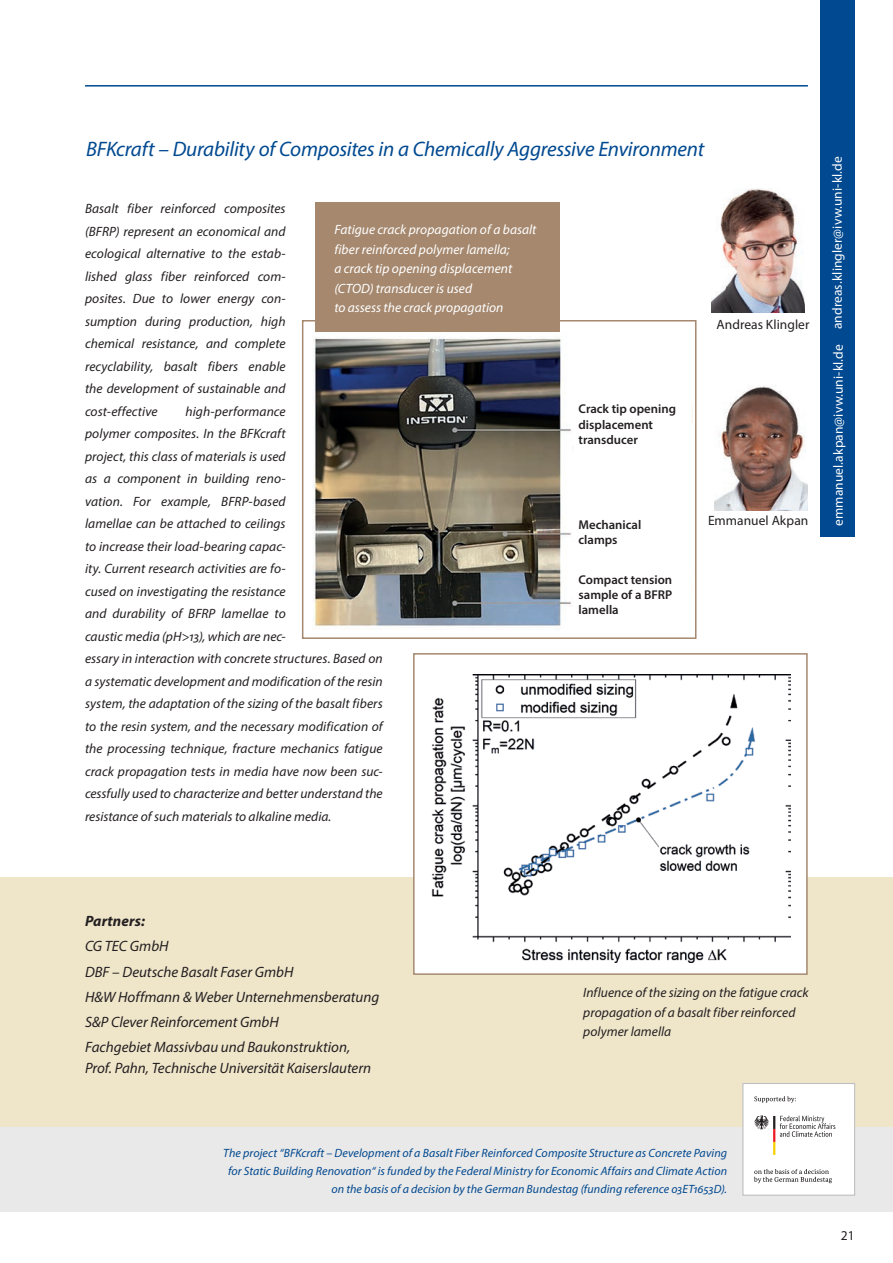
<style>
.page{position:relative;width:893px;height:1263px;background:#fff}
.page>*{position:absolute;margin:0;border:0;box-sizing:border-box;transform-origin:0 0}
.t1{font:italic 21px "Myriad Pro";letter-spacing:-.01em;color:#014990}
.t2{font:italic 15px/25.2px "Myriad Pro";color:#231f20}
.t3{font:italic 700 15px "Myriad Pro";letter-spacing:.01em;color:#231f20}
.t4{font:italic 13.5px/22.5px "Myriad Pro";letter-spacing:.005em;color:#231f20}
.t5{font:italic 13.5px/19.5px "Myriad Pro";color:#fff}
.t6{font:13.5px "Myriad Pro";letter-spacing:.005em;color:#fff}
.t7{font:13.5px "Myriad Pro";color:#231f20}
.t8{font:600 12.75px/15.3px "Myriad Pro";color:#231f20}
.t9{font:italic 12px/18px "Myriad Pro";letter-spacing:.005em;color:#014990;text-align:right}
</style>
<div class="page">
<div style="left:821px;top:0;width:34px;height:536px;background:#014990"></div>
<hr style="left:85px;top:85px;width:723px;height:2px;background:#014990">
<div style="left:0;top:1126px;width:893px;height:86px;background:#e9e9e9"></div>
<div style="left:0;top:877px;width:893px;height:249px;background:#efe6ca"></div>
<div style="left:743px;top:1083px;width:112px;height:112px;background:#fff"></div>
<svg style="left:754px;top:1096px;width:42px;height:7px"></svg>
<svg style="left:754px;top:1169px;width:78px;height:14px"></svg>
<svg style="left:754px;top:1115px;width:81px;height:40px"></svg>
<div style="left:742px;top:1083px;width:113px;height:113px;border:1px solid #bcbdc0"></div>
<img style="left:711px;top:189px;width:94px;height:124px">
<div style="left:414px;top:654px;width:393px;height:320px;background:#fff"></div>
<img style="left:431px;top:674px;width:359px;height:289px">
<div style="left:413px;top:653px;width:395px;height:322px;border:2px solid #a5886e"></div>
<img style="left:313px;top:337px;width:380px;height:293px">
<div style="left:302px;top:320px;width:394px;height:319px;border:2px solid #a5886e"></div>
<div style="left:574px;top:396px;width:116px;height:235px;background:#fff"></div>
<div style="left:315px;top:202px;width:245px;height:130px;background:#a5886e"></div>
<img style="left:714px;top:386px;width:94px;height:124px">
<h1 class="t1" style="left:86px;top:136px;width:620px">BFKcraft – Durability of Composites in a Chemically Aggressive Environment</h1>
<p class="t4" style="left:85px;top:197px;width:202px;text-align:justify">Basalt fiber reinforced composites (BFRP) represent an economical and ecological alternative to the estab&shy;lished glass fiber reinforced com&shy;posites. Due to lower energy con&shy;sumption during production, high chemical resistance, and complete recyclability, basalt fibers enable the development of sustainable and cost-effective</p>
<p class="t5" style="left:334px;top:220px;width:204px">Fatigue crack propagation of a basalt fiber reinforced polymer lamella;<br>a crack tip opening displacement (CTOD) transducer is used<br>to assess the crack propagation</p>
<p class="t4" style="left:85px;top:400px;width:299px;text-indent:100px">high-performance<br>polymer composites. In the BFKcraft<br>project, this class of materials is used<br>as a component in building reno-<br>vation. For example, BFRP-based<br>lamellae can be attached to ceilings<br>to increase their load-bearing capac-<br>ity. Current research activities are fo-<br>cused on investigating the resistance<br>and durability of BFRP lamellae to<br>caustic media (pH&gt;13), which are nec-<br>essary in interaction with concrete structures. Based on a systematic development and modification of the resin system, the adaptation of the sizing of the basalt fibers to the resin system, and the necessary modification of the processing technique, fracture mechanics fatigue crack propagation tests in media have now been suc&shy;cessfully used to characterize and better understand the resistance of such materials to alkaline media.</p>
<p class="t8" style="left:579px;top:401px;width:99px">Crack tip opening displacement transducer</p>
<p class="t8" style="left:579px;top:516px;width:64px">Mechanical clamps</p>
<p class="t8" style="left:579px;top:572px;width:95px;text-align:justify">Compact tension sample of a BFRP lamella</p>
<p class="t7" style="left:716px;top:316px;width:95px">Andreas Klingler</p>
<p class="t7" style="left:708px;top:512px;width:102px">Emmanuel Akpan</p>
<p class="t6" style="left:829px;top:329px;width:174px;rotate:-90deg">andreas.klingler@ivw.uni-kl.de</p>
<p class="t6" style="left:830px;top:526px;width:183px;rotate:-90deg">emmanuel.akpan@ivw.uni-kl.de</p>
<p class="t3" style="left:85px;top:911px;width:61px">Partners:</p>
<p class="t2" style="left:85px;top:933px;width:296px">CG TEC GmbH<br>DBF – Deutsche Basalt Faser GmbH<br>H&amp;W Hoffmann &amp; Weber Unternehmensberatung<br>S&amp;P Clever Reinforcement GmbH<br>Fachgebiet Massivbau und Baukonstruktion,</p>
<p class="t2" style="left:85px;top:1055px;width:288px">Prof. Pahn, Technische Universität Kaiserslautern</p>
<p class="t4" style="left:583px;top:983px;width:227px;line-height:19.5px">Influence of the sizing on the fatigue crack propagation of a basalt fiber reinforced polymer lamella</p>
<p class="t9" style="left:223px;top:1143px;width:505px">The project “BFKcraft – Development of a Basalt Fiber Reinforced Composite Structure as Concrete Paving for Static Building Renovation“ is funded by the Federal Ministry for Economic Affairs and Climate Action on the basis of a decision by the German Bundestag (funding reference 03ET1653D).</p>
<p class="t7" style="left:841px;top:1227px;width:15px">21</p>
</div>
